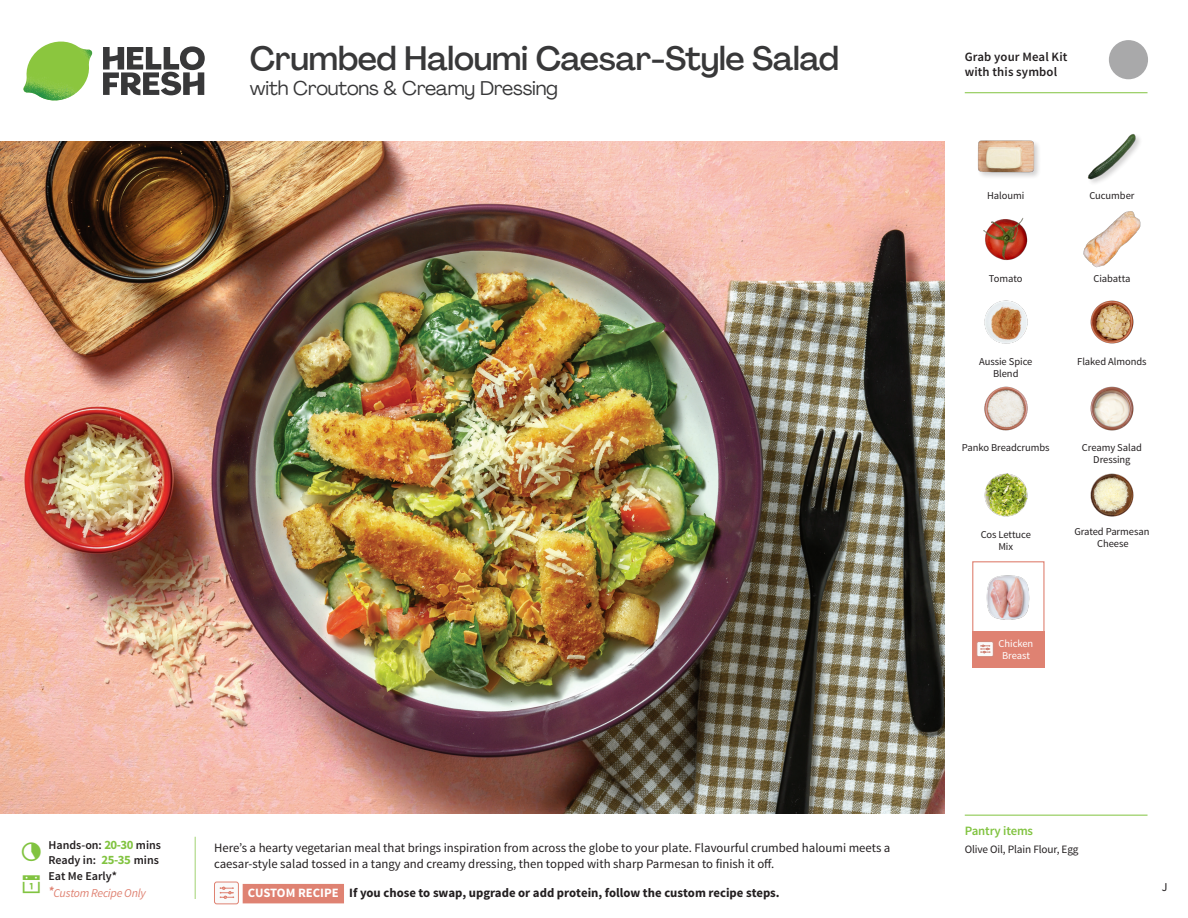
<style>
.page{position:relative;width:1188px;height:918px;background:#fff}
.page>*{position:absolute;margin:0;border:0;box-sizing:border-box;transform-origin:0 0}
._15_Titel_UK{font:500 33px "Agrandir";letter-spacing:-.01em;color:#383839}
._15_Titel_UK-2{font:19.5px "Agrandir";letter-spacing:-.01em;color:#383839}
.Step_6_Text_AU{font:12.75px/16.5px "Source Sans Pro";color:#231f20}
.Step_6_Text_AU-2{font:700 12.75px "Source Sans Pro";color:#231f20}
.t1{font:600 12.75px/15px "Source Sans Pro";letter-spacing:.01em;color:#231f20}
._04_Headers_Front{font:600 12.75px "Source Sans Pro";letter-spacing:-.01em;color:#81c340}
._04_Intro{font:600 12px "Source Sans Pro";color:#231f20}
._04_Intro-2{font:italic 12px "Source Sans Pro";letter-spacing:-.02em;color:#df8272}
.t2{font:12px "Source Sans Pro";color:#231f20}
._05_Pantry{font:11.25px "Source Sans Pro";letter-spacing:-.01em;color:#231f20}
._18_FRONT_ingredient{font:10.5px/12px "Source Sans Pro";letter-spacing:-.005em;color:#231f20;text-align:center}
._18_FRONT_ingredient-2{font:10.5px/12px "Source Sans Pro";letter-spacing:-.005em;color:#fff;text-align:center}
.s1{font-weight:700;font-size:12.75px;color:#81c340}
.s2{font-weight:700}
.s3{color:#fff}
</style>
<div class="page">
<svg style="left:103px;top:46px;width:102px;height:49px"></svg>
<img style="left:23px;top:42px;width:69px;height:59px">
<svg style="left:194px;top:836px;width:150px;height:67px"></svg>
<img style="left:0;top:142px;width:945px;height:672px">
<div style="left:972px;top:631px;width:73px;height:37px;background:#df8272"></div>
<div style="left:977px;top:642px;width:16px;height:15px;background:#fafafa;border-radius:2px"></div>
<div style="left:977px;top:641px;width:17px;height:16px;border:1px solid #d08477;border-radius:2px"></div>
<svg style="left:981px;top:645px;width:10px;height:8px"></svg>
<img style="left:986px;top:575px;width:44px;height:45px">
<div style="left:972px;top:561px;width:73px;height:73px;border:1px solid #df8272"></div>
<div style="left:214px;top:882px;width:24px;height:22px;background:#fafafa;border-radius:2px"></div>
<div style="left:214px;top:882px;width:25px;height:22px;border:1px solid #df8272;border-radius:2px"></div>
<svg style="left:220px;top:887px;width:14px;height:12px"></svg>
<img style="left:1090px;top:300px;width:44px;height:44px">
<img style="left:1090px;top:386px;width:44px;height:45px">
<img style="left:984px;top:386px;width:44px;height:45px">
<img style="left:984px;top:473px;width:44px;height:44px">
<img style="left:984px;top:300px;width:44px;height:44px">
<img style="left:983px;top:218px;width:45px;height:43px">
<img style="left:1083px;top:211px;width:58px;height:57px">
<div style="left:977px;top:139px;width:64px;height:41px;background:#231f20;opacity:.2"></div>
<img style="left:977px;top:139px;width:57px;height:41px">
<img style="left:1087px;top:134px;width:53px;height:49px">
<img style="left:1090px;top:473px;width:44px;height:44px">
<hr style="left:965px;top:815px;width:183px;height:1px;background:#81c340">
<svg style="left:1091px;top:40px;width:57px;height:54px"></svg>
<hr style="left:965px;top:92px;width:183px;height:1px;background:#81c340">
<p class="_15_Titel_UK" style="left:250px;top:38px;width:591px">Crumbed Haloumi Caesar-Style Salad</p>
<p class="_15_Titel_UK-2" style="left:250px;top:76px;width:310px">with Croutons &amp; Creamy Dressing</p>
<p class="_04_Intro" style="left:48px;top:837px;width:114px">Hands-on: <span class="s1">20-30</span> mins</p>
<p class="_04_Intro" style="left:48px;top:852px;width:112px">Ready in: <span class="s1">25-35</span> mins</p>
<p class="_04_Intro" style="left:48px;top:869px;width:70px">Eat Me Early*</p>
<p class="_04_Intro-2" style="left:48px;top:885px;width:99px"><span class="s2">*</span>Custom Recipe Only</p>
<p class="Step_6_Text_AU" style="left:214px;top:839px;width:678px">Here’s a hearty vegetarian meal that brings inspiration from across the globe to your plate. Flavourful crumbed haloumi meets a caesar-style salad tossed in a tangy and creamy dressing, then topped with sharp Parmesan to finish it off.</p>
<p class="Step_6_Text_AU-2" style="left:248px;top:885px;width:533px"><span class="s3">CUSTOM RECIPE</span> If you chose to swap, upgrade or add protein, follow the custom recipe steps.</p>
<p class="t1" style="left:965px;top:50px;width:104px">Grab your Meal Kit with this symbol</p>
<p class="_18_FRONT_ingredient" style="left:987px;top:189px;width:39px">Haloumi</p>
<p class="_18_FRONT_ingredient" style="left:1089px;top:189px;width:47px">Cucumber</p>
<p class="_18_FRONT_ingredient" style="left:989px;top:272px;width:35px">Tomato</p>
<p class="_18_FRONT_ingredient" style="left:1093px;top:272px;width:38px">Ciabatta</p>
<p class="_18_FRONT_ingredient" style="left:979px;top:356px;width:55px">Aussie Spice</p>
<p class="_18_FRONT_ingredient" style="left:1077px;top:356px;width:71px">Flaked Almonds</p>
<p class="_18_FRONT_ingredient" style="left:993px;top:368px;width:27px">Blend</p>
<p class="_18_FRONT_ingredient" style="left:962px;top:442px;width:89px">Panko Breadcrumbs</p>
<p class="_18_FRONT_ingredient" style="left:981px;top:529px;width:52px">Cos Lettuce<br>Mix</p>
<p class="_18_FRONT_ingredient" style="left:1082px;top:442px;width:61px">Creamy Salad<br>Dressing</p>
<p class="_18_FRONT_ingredient" style="left:1074px;top:525px;width:77px">Grated Parmesan<br>Cheese</p>
<p class="_18_FRONT_ingredient-2" style="left:999px;top:638px;width:36px">Chicken<br>Breast</p>
<p class="_04_Headers_Front" style="left:965px;top:822px;width:70px">Pantry items</p>
<p class="_05_Pantry" style="left:965px;top:842px;width:115px">Olive Oil, Plain Flour, Egg</p>
<p class="t2" style="left:1162px;top:879px;width:7px">J</p>
</div>
